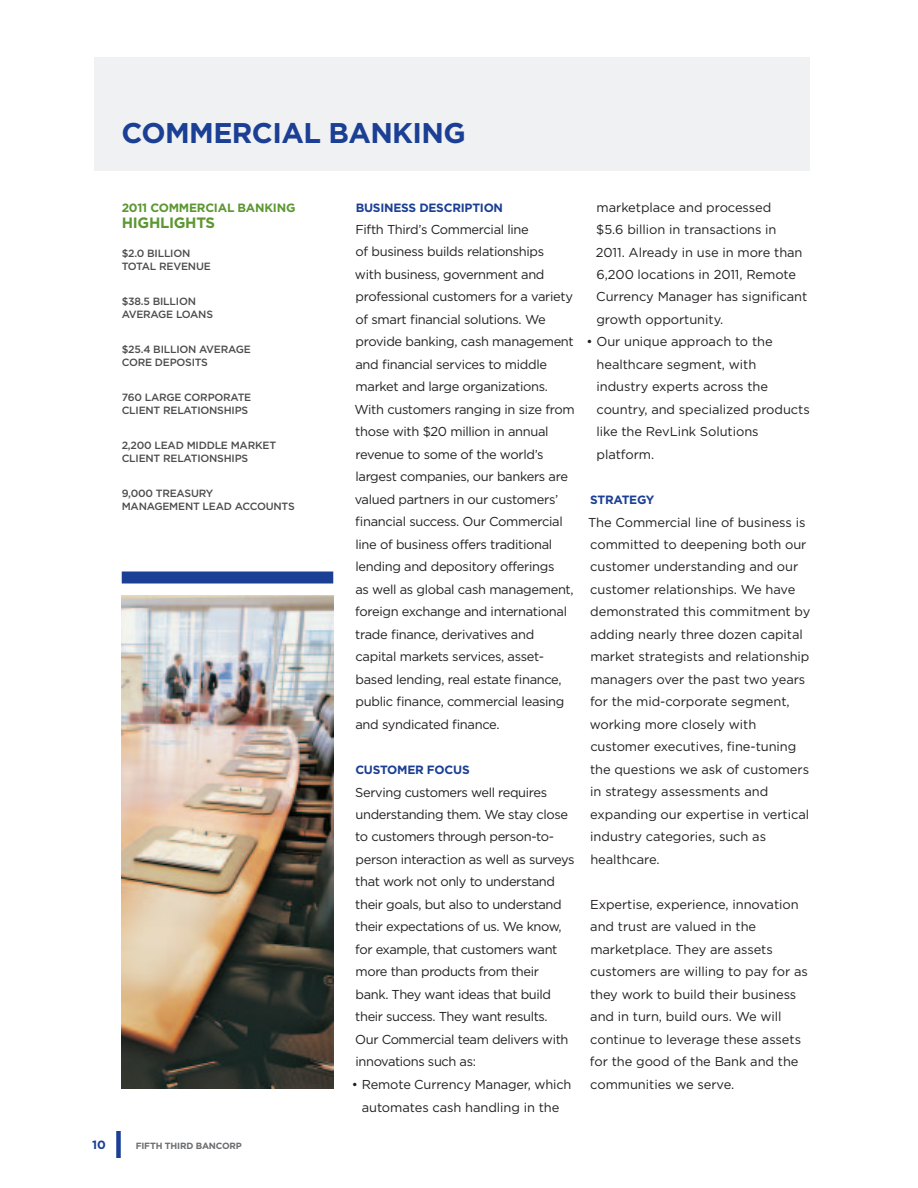
<style>
.page{position:relative;width:918px;height:1188px;background:#fff}
.page>*{position:absolute;margin:0;border:0;box-sizing:border-box;transform-origin:0 0}
.t1{font:700 28.5px "Gotham";letter-spacing:-.02em;color:#1b3f94}
.t2{font:700 15px "Gotham";letter-spacing:-.02em;color:#5c9731}
.t3{font:12.9px/22.5px "Gotham";letter-spacing:-.025em;color:#231f20}
.t4{font:12.9px/22.5px "Gotham";letter-spacing:-.005em;color:#231f20}
.t5{font:700 12px "Gotham";letter-spacing:-.02em;color:#1b3f94}
.t6{font:700 12px "Gotham";letter-spacing:-.02em;color:#5c9731}
.t7{font:500 10.5px/13.5px "Gotham";letter-spacing:-.02em;color:#4b4c4d}
.t8{font:700 9px "Gotham";letter-spacing:-.02em;color:#6c6d70}
</style>
<div class="page">
<div style="left:116px;top:1131px;width:5px;height:27px;background:#1b3f94"></div>
<div style="left:94px;top:57px;width:716px;height:113px;background:#f0f1f2"></div>
<div style="left:122px;top:572px;width:211px;height:12px;background:#1b3f94"></div>
<img style="left:122px;top:596px;width:211px;height:493px">
<h1 class="t1" style="left:122px;top:117px;width:346px">COMMERCIAL BANKING</h1>
<p class="t6" style="left:122px;top:200px;width:175px">2011 COMMERCIAL BANKING</p>
<p class="t2" style="left:122px;top:214px;width:95px">HIGHLIGHTS</p>
<p class="t7" style="left:122px;top:246px;width:91px">$2.0 BILLION<br>TOTAL REVENUE</p>
<p class="t7" style="left:122px;top:294px;width:93px">$38.5 BILLION<br>AVERAGE LOANS</p>
<p class="t7" style="left:122px;top:342px;width:131px">$25.4 BILLION AVERAGE<br>CORE DEPOSITS</p>
<p class="t7" style="left:122px;top:390px;width:131px">760 LARGE CORPORATE<br>CLIENT RELATIONSHIPS</p>
<p class="t7" style="left:122px;top:438px;width:156px">2,200 LEAD MIDDLE MARKET<br>CLIENT RELATIONSHIPS</p>
<p class="t7" style="left:122px;top:486px;width:175px">9,000 TREASURY<br>MANAGEMENT LEAD ACCOUNTS</p>
<p class="t5" style="left:92px;top:1138px;width:15px">10</p>
<p class="t8" style="left:136px;top:1141px;width:108px">FIFTH THIRD BANCORP</p>
<p class="t5" style="left:356px;top:200px;width:17px">BUSINESS</p>
<p class="t5" style="left:419px;top:200px;width:18px">DESCRIPTION</p>
<p class="t3" style="left:354px;top:218px;width:222px">Fifth Third’s Commercial line<br>of business builds relationships<br>with business, government and professional customers for a variety of smart financial solutions. We provide banking, cash management and financial services to middle market and large organizations.<br>With customers ranging in size from those with $20 million in annual revenue to some of the world’s largest companies, our bankers are valued partners in our customers’ financial success. Our Commercial line of business offers traditional lending and depository offerings<br>as well as global cash management, foreign exchange and international trade finance, derivatives and capital markets services, asset&shy;based lending, real estate finance, public finance, commercial leasing and syndicated finance.</p>
<p class="t5" style="left:355px;top:763px;width:18px">CUSTOMER</p>
<p class="t5" style="left:427px;top:763px;width:18px">FOCUS</p>
<p class="t3" style="left:355px;top:780px;width:221px">Serving customers well requires understanding them. We stay close to customers through person-to&shy;person interaction as well as surveys that work not only to understand their goals, but also to understand their expectations of us. We know, for example, that customers want more than products from their bank. They want ideas that build their success. They want results.<br>Our Commercial team delivers with innovations such as:</p>
<p class="t3" style="left:352px;top:1073px;width:221px;text-align:center">• Remote Currency Manager, which automates cash handling in the</p>
<p class="t4" style="left:596px;top:195px;width:213px">marketplace and processed<br>$5.6 billion in transactions in<br>2011. Already in use in more than<br>6,200 locations in 2011, Remote<br>Currency Manager has significant growth opportunity.</p>
<p class="t4" style="left:596px;top:330px;width:215px;text-indent:-10px">• Our unique approach to the healthcare segment, with industry experts across the country, and specialized products like the RevLink Solutions platform.</p>
<p class="t5" style="left:590px;top:493px;width:17px">STRATEG</p>
<p class="t5" style="left:646px;top:493px;width:10px">Y</p>
<p class="t4" style="left:588px;top:510px;width:224px">The Commercial line of business is committed to deepening both our customer understanding and our customer relationships. We have demonstrated this commitment by adding nearly three dozen capital market strategists and relationship managers over the past two years for the mid-corporate segment, working more closely with customer executives, fine-tuning the questions we ask of customers in strategy assessments and expanding our expertise in vertical industry categories, such as healthcare.</p>
<p class="t4" style="left:590px;top:893px;width:219px">Expertise, experience, innovation and trust are valued in the marketplace. They are assets customers are willing to pay for as they work to build their business and in turn, build ours. We will continue to leverage these assets for the good of the Bank and the communities we serve.</p>
</div>
